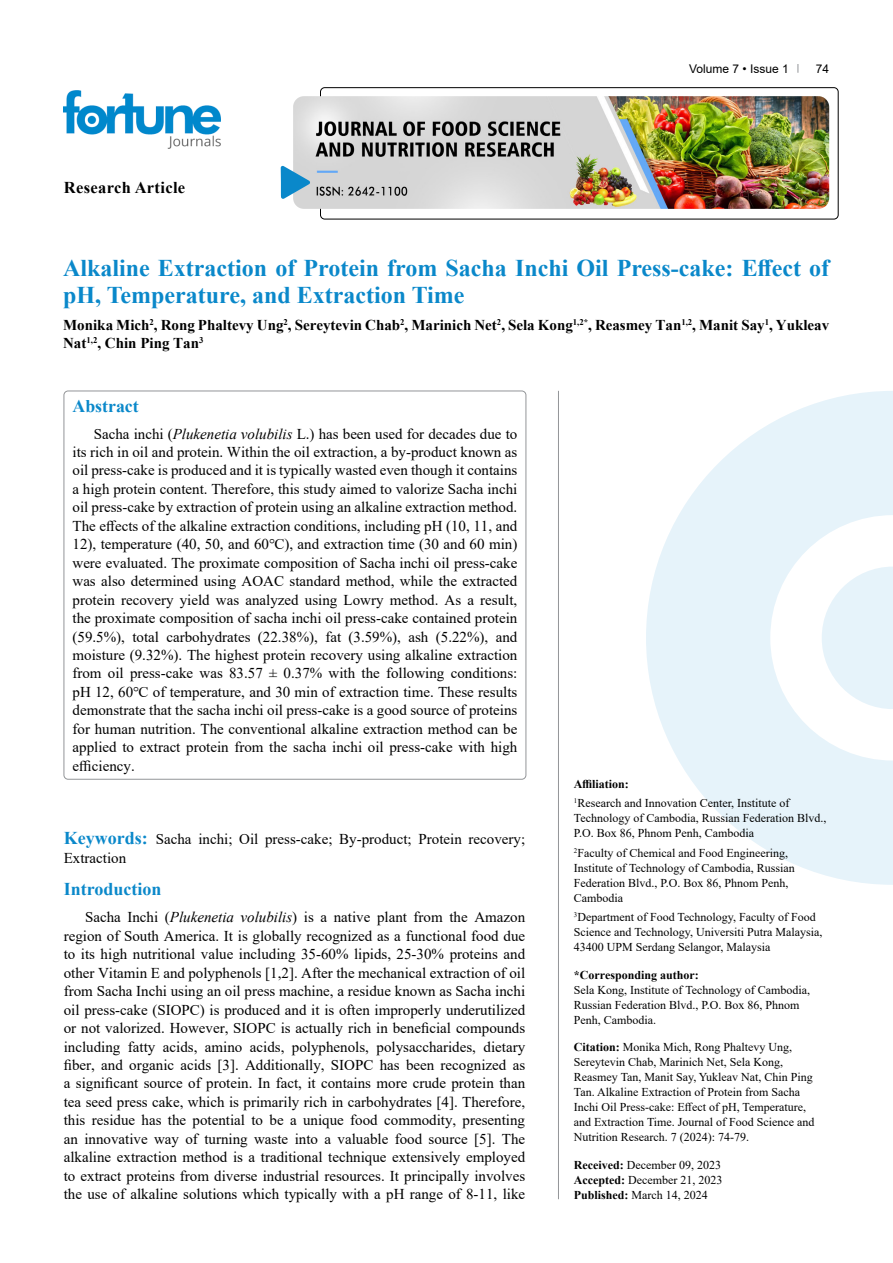
<style>
.page{position:relative;width:893px;height:1263px;background:#fff}
.page>*{position:absolute;margin:0;border:0;box-sizing:border-box;transform-origin:0 0}
.t1{font:700 24px/27px "Times New Roman";color:#0a88ca}
.t2{font:700 18px "Times New Roman";color:#0a88ca}
.t3{font:700 17.85px "Times New Roman";color:#0a88ca}
.t4{font:700 16.5px "Times New Roman";letter-spacing:.02em;color:#000}
.t5{font:15px/18.5px "Times New Roman";color:#000;text-align:justify}
.t6{font:700 15px/18.5px "Times New Roman";color:#000}
.t7{font:12px/15px "Times New Roman";color:#000}
.t8{font:700 12px "Times New Roman";color:#000}
.t9{font:12px "Arial";color:#000}
.s1{font-style:italic}
.s2{font-weight:700;font-size:18px;color:#0a88ca}
.s3{font-weight:700}
</style>
<div class="page">
<div style="left:320px;top:87px;width:518px;height:132px;border:1px solid #000;border-radius:4px"></div>
<img style="left:64px;top:90px;width:157px;height:59px">
<img style="left:293px;top:96px;width:536px;height:113px">
<svg style="left:281px;top:166px;width:29px;height:33px"></svg>
<svg style="left:646px;top:391px;width:247px;height:494px;fill:#e6f3fa"></svg>
<svg style="left:822px;top:566px;width:71px;height:143px"></svg>
<hr style="left:558px;top:391px;width:1px;height:808px;background:#939598">
<p class="t4" style="left:64px;top:175px;width:123px">Research Article</p>
<p class="t9" style="left:689px;top:60px;width:101px">Volume 7 • Issue 1</p>
<p class="t9" style="left:816px;top:60px;width:15px">74</p>
<h1 class="t1" style="left:63px;top:254px;width:767px">Alkaline Extraction of Protein from Sacha Inchi Oil Press-cake: Effect of pH, Temperature, and Extraction Time</h1>
<p class="t6" style="left:63px;top:315px;width:767px">Monika Mich<sup>2</sup>, Rong Phaltevy Ung<sup>2</sup>, Sereytevin Chab<sup>2</sup>, Marinich Net<sup>2</sup>, Sela Kong<sup>1,2*</sup>, Reasmey Tan<sup>1,2</sup>, Manit Say<sup>1</sup>, Yukleav<br>Nat<sup>1,2</sup>, Chin Ping Tan<sup>3</sup></p>
<p class="t3" style="left:72px;top:393px;width:68px">Abstract</p>
<p class="t5" style="left:73px;top:424px;width:446px;text-indent:21px">Sacha inchi (<span class="s1">Plukenetia volubilis</span> L.) has been used for decades due to its rich in oil and protein. Within the oil extraction, a by-product known as oil press-cake is produced and it is typically wasted even though it contains a high protein content. Therefore, this study aimed to valorize Sacha inchi oil press-cake by extraction of protein using an alkaline extraction method.<br>The effects of the alkaline extraction conditions, including pH (10, 11, and 12), temperature (40, 50, and 60℃), and extraction time (30 and 60 min) were evaluated. The proximate composition of Sacha inchi oil press-cake was also determined using AOAC standard method, while the extracted protein recovery yield was analyzed using Lowry method. As a result, the proximate composition of sacha inchi oil press-cake contained protein (59.5%), total carbohydrates (22.38%), fat (3.59%), ash (5.22%), and moisture (9.32%). The highest protein recovery using alkaline extraction from oil press-cake was 83.57 ± 0.37% with the following conditions: pH 12, 60℃ of temperature, and 30 min of extraction time. These results demonstrate that the sacha inchi oil press-cake is a good source of proteins for human nutrition. The conventional alkaline extraction method can be applied to extract protein from the sacha inchi oil press-cake with high efficiency.</p>
<p class="t5" style="left:64px;top:830px;width:463px"><span class="s2">Keywords:</span> Sacha inchi; Oil press-cake; By-product; Protein recovery;<br>Extraction</p>
<p class="t2" style="left:64px;top:876px;width:99px">Introduction</p>
<p class="t5" style="left:64px;top:908px;width:463px;text-indent:21px">Sacha Inchi (<span class="s1">Plukenetia volubilis</span>) is a native plant from the Amazon region of South America. It is globally recognized as a functional food due to its high nutritional value including 35-60% lipids, 25-30% proteins and other Vitamin E and polyphenols [1,2]. After the mechanical extraction of oil from Sacha Inchi using an oil press machine, a residue known as Sacha inchi oil press-cake (SIOPC) is produced and it is often improperly underutilized or not valorized. However, SIOPC is actually rich in beneficial compounds including fatty acids, amino acids, polyphenols, polysaccharides, dietary fiber, and organic acids [3]. Additionally, SIOPC has been recognized as a significant source of protein. In fact, it contains more crude protein than tea seed press cake, which is primarily rich in carbohydrates [4]. Therefore, this residue has the potential to be a unique food commodity, presenting an innovative way of turning waste into a valuable food source [5]. The alkaline extraction method is a traditional technique extensively employed to extract proteins from diverse industrial resources. It principally involves the use of alkaline solutions which typically with a pH range of 8-11, like</p>
<p class="t7" style="left:574px;top:774px;width:217px;line-height:19.2px"><span class="s3">Affiliation:<br></span><sup>1</sup>Research and Innovation Center, Institute of</p>
<p class="t7" style="left:574px;top:810px;width:254px">Technology of Cambodia, Russian Federation Blvd.,<br>P.O. Box 86, Phnom Penh, Cambodia</p>
<p class="t7" style="left:574px;top:845px;width:222px"><sup>2</sup>Faculty of Chemical and Food Engineering, Institute of Technology of Cambodia, Russian Federation Blvd., P.O. Box 86, Phnom Penh, Cambodia</p>
<p class="t7" style="left:574px;top:909px;width:250px"><sup>3</sup>Department of Food Technology, Faculty of Food<br>Science and Technology, Universiti Putra Malaysia,<br>43400 UPM Serdang Selangor, Malaysia</p>
<p class="t8" style="left:574px;top:966px;width:127px">*Corresponding author:</p>
<p class="t7" style="left:574px;top:982px;width:238px">Sela Kong, Institute of Technology of Cambodia,<br>Russian Federation Blvd., P.O. Box 86, Phnom<br>Penh, Cambodia.</p>
<p class="t7" style="left:574px;top:1039px;width:242px"><span class="s3">Citation:</span> Monika Mich, Rong Phaltevy Ung, Sereytevin Chab, Marinich Net, Sela Kong, Reasmey Tan, Manit Say, Yukleav Nat, Chin Ping Tan. Alkaline Extraction of Protein from Sacha Inchi Oil Press-cake: Effect of pH, Temperature, and Extraction Time. Journal of Food Science and Nutrition Research. 7 (2024): 74-79.</p>
<p class="t7" style="left:574px;top:1157px;width:150px;text-align:justify"><span class="s3">Received:</span> December 09, 2023<br><span class="s3">Accepted:</span> December 21, 2023<br><span class="s3">Published:</span> March 14, 2024</p>
</div>
